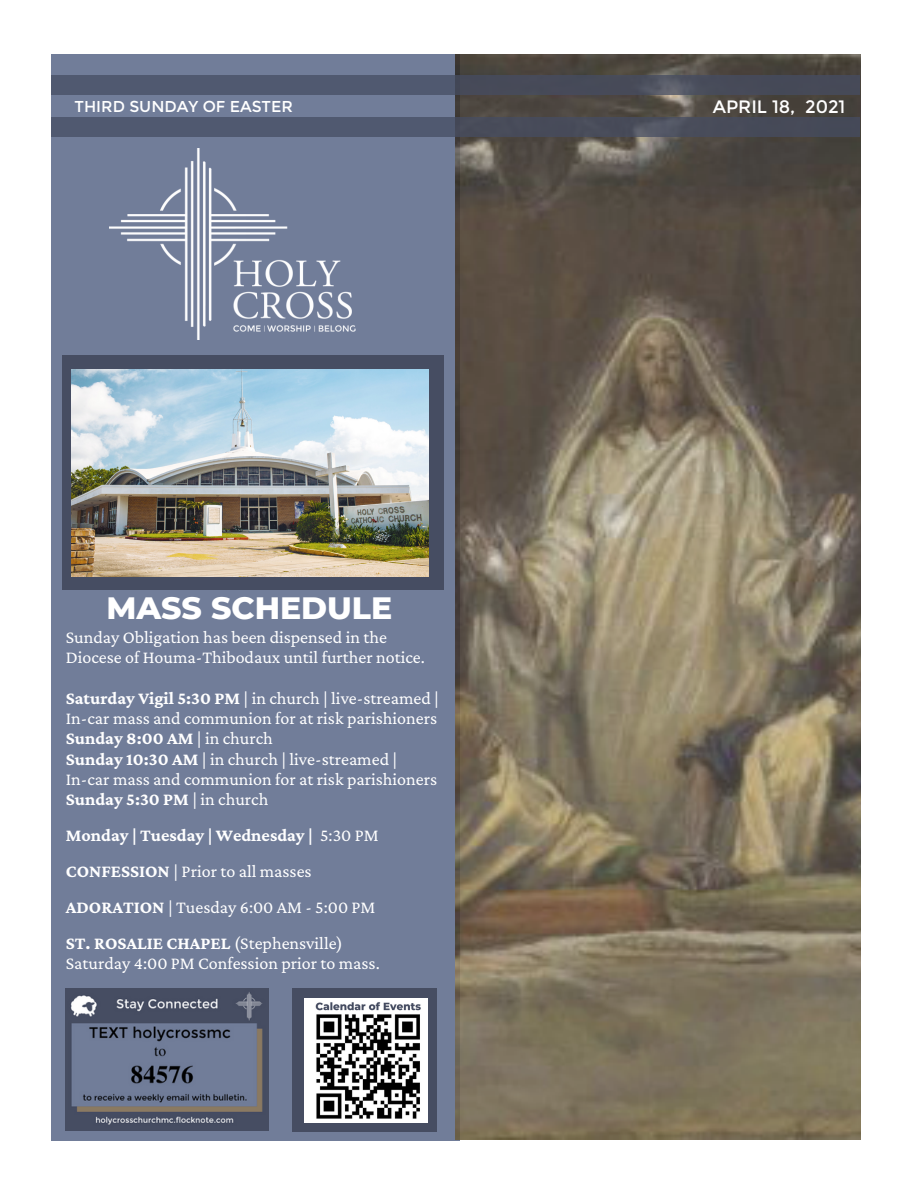
<style>
.page{position:relative;width:918px;height:1188px;background:#fff}
.page>*{position:absolute;margin:0;border:0;box-sizing:border-box;transform-origin:0 0}
.t1{font:800 31.5px "Montserrat";color:#fff}
.t2{font:18px/20.2px "Crimson Pro";color:#fff}
.t3{font:700 18px "Crimson Pro";color:#fff}
.t4{font:18px "Montserrat";color:#fff}
.t5{font:15.75px "Montserrat";color:#fff}
.s1{font-weight:700}
.s2{font-weight:400}
</style>
<div class="page">
<div style="left:51px;top:54px;width:408px;height:1087px;background:#717d99"></div>
<div style="left:62px;top:355px;width:381px;height:235px;background:#464d62"></div>
<img style="left:72px;top:369px;width:356px;height:207px">
<img style="left:110px;top:149px;width:246px;height:191px">
<img style="left:456px;top:54px;width:405px;height:1086px">
<div style="left:51px;top:118px;width:809px;height:19px;background:linear-gradient(to right,#525c76,#464955)"></div>
<svg style="left:51px;top:75px;width:809px;height:20px;background:#4c5265"></svg>
<img style="left:66px;top:988px;width:202px;height:143px">
<div style="left:292px;top:988px;width:145px;height:143px;background:#464d62"></div>
<img style="left:304px;top:999px;width:124px;height:124px">
<p class="t5" style="left:75px;top:97px;width:220px">THIRD SUNDAY OF EASTER</p>
<p class="t1" style="left:106px;top:589px;width:287px">MASS SCHEDULE</p>
<p class="t2" style="left:66px;top:627px;width:323px">Sunday Obligation has been dispensed in the</p>
<p class="t2" style="left:66px;top:647px;width:361px">Diocese of Houma-Thibodaux until further notice.</p>
<p class="t2" style="left:66px;top:688px;width:375px"><span class="s1">Saturday Vigil 5:30 PM</span> | in church | live-streamed |<br>In-car mass and communion for at risk parishioners</p>
<p class="t3" style="left:66px;top:728px;width:209px">Sunday 8:00 AM <span class="s2">| in church</span></p>
<p class="t2" style="left:66px;top:748px;width:333px"><span class="s1">Sunday 10:30 AM</span> | in church | live-streamed |</p>
<p class="t2" style="left:66px;top:769px;width:373px">In-car mass and communion for at risk parishioners</p>
<p class="t3" style="left:66px;top:789px;width:204px">Sunday 5:30 PM <span class="s2">| in church</span></p>
<p class="t3" style="left:66px;top:825px;width:314px">Monday | Tuesday | Wednesday | <span class="s2">5:30 PM</span></p>
<p class="t2" style="left:66px;top:861px;width:247px"><span class="s1">CONFESSION</span> | Prior to all masses</p>
<p class="t2" style="left:66px;top:897px;width:311px"><span class="s1">ADORATION</span> | Tuesday 6:00 AM - 5:00 PM</p>
<p class="t3" style="left:66px;top:933px;width:279px">ST. ROSALIE CHAPEL <span class="s2">(Stephensville)</span></p>
<p class="t2" style="left:66px;top:953px;width:315px">Saturday 4:00 PM Confession prior to mass.</p>
<p class="t4" style="left:713px;top:95px;width:134px">APRIL 18, 2021</p>
</div>
